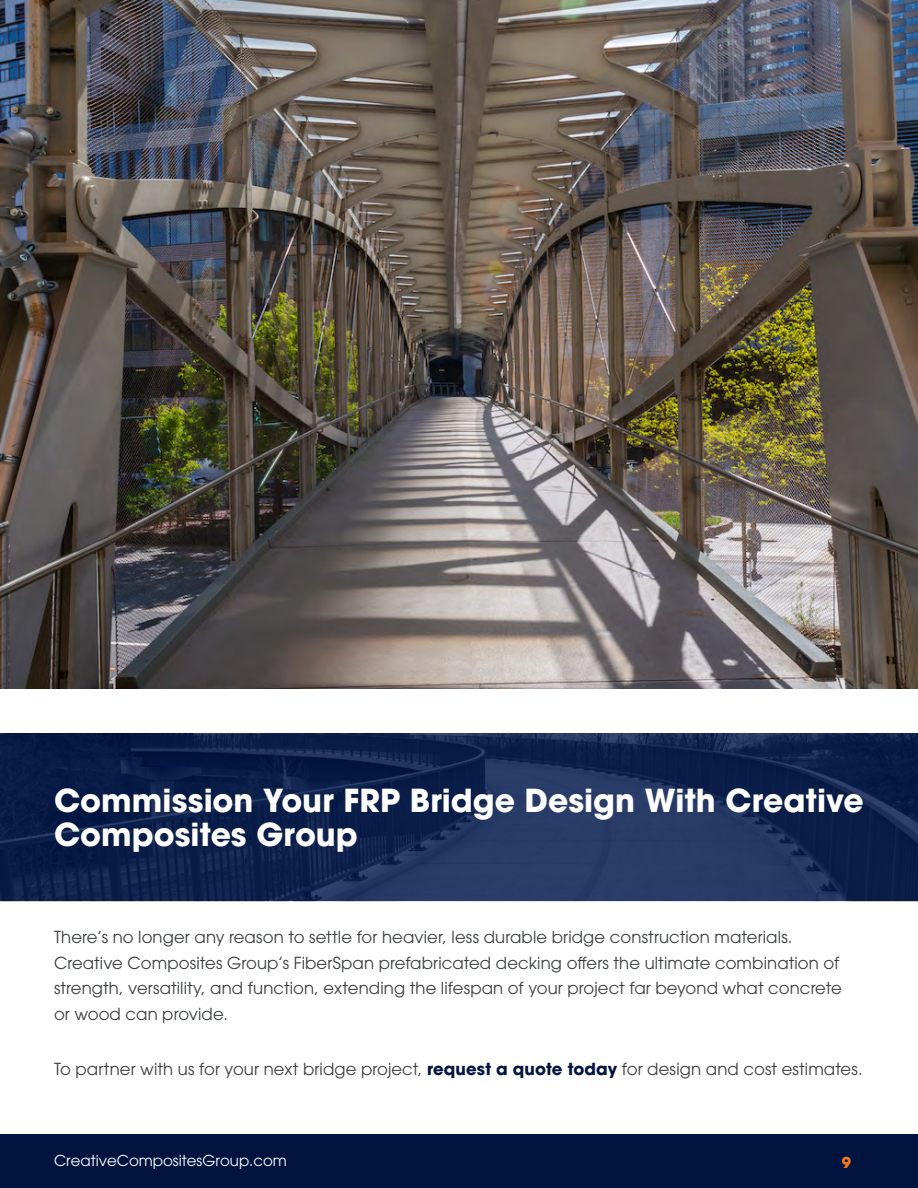
<style>
.page{position:relative;width:918px;height:1188px;background:#fff}
.page>*{position:absolute;margin:0;border:0;box-sizing:border-box;transform-origin:0 0}
.t1{font:700 31.5px/34.5px "ITC Avant Garde Pro";color:#fff}
.t2{font:16.5px/25.5px "ITC Avant Garde Pro";letter-spacing:.005em;color:#3a3d3d}
.t3{font:15px "ITC Avant Garde Pro";color:#fff}
.t4{font:700 15px "ITC Avant Garde Std";color:#f47920}
.s1{font-weight:700;color:#00143f}
</style>
<div class="page">
<div style="left:0;top:1134px;width:918px;height:54px;background:#00143f"></div>
<img style="left:0;top:733px;width:918px;height:168px">
<img style="left:0;top:0;width:918px;height:688px">
<h1 class="t1" style="left:54px;top:782px;width:811px">Commission Your FRP Bridge Design With Creative<br>Composites Group</h1>
<p class="t2" style="left:54px;top:924px;width:789px">There’s no longer any reason to settle for heavier, less durable bridge construction materials.<br>Creative Composites Group’s FiberSpan prefabricated decking offers the ultimate combination of strength, versatility, and function, extending the lifespan of your project far beyond what concrete or wood can provide.</p>
<p class="t2" style="left:54px;top:1056px;width:810px">To partner with us for your next bridge project, <span class="s1">request a quote today</span> for design and cost estimates.</p>
<p class="t3" style="left:54px;top:1151px;width:234px">CreativeCompositesGroup.com</p>
<p class="t4" style="left:842px;top:1152px;width:11px">9</p>
</div>
